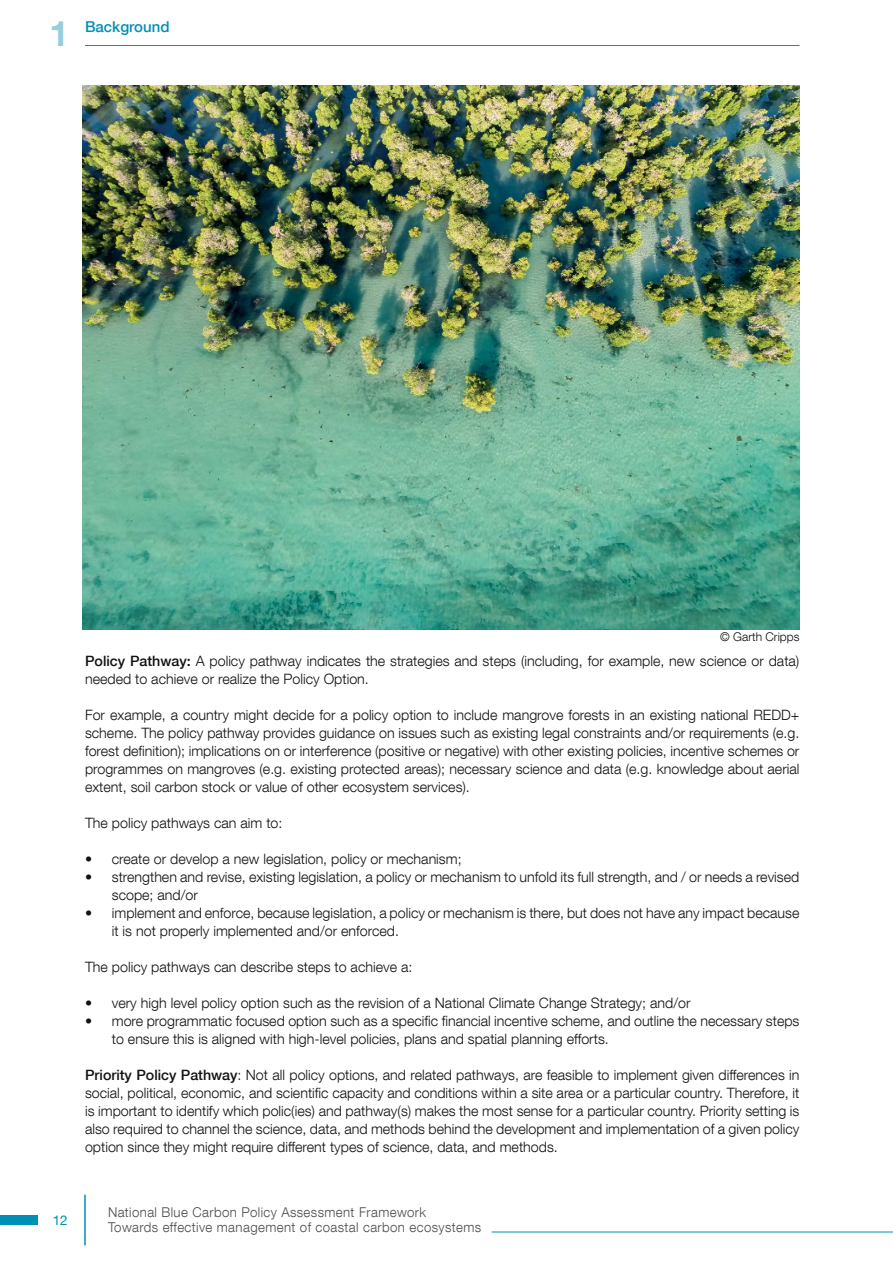
<style>
.page{position:relative;width:893px;height:1263px;background:#fff}
.page>*{position:absolute;margin:0;border:0;box-sizing:border-box;transform-origin:0 0}
.t1{font:700 35.1px "Helvetica Neue LT Com";color:#96cedd}
.t2{font:500 15px "Helvetica Neue LT Com";color:#0090b6}
.t3{font:300 14.25px/18px "Helvetica Neue LT Com";color:#121212}
.t4{font:300 13.5px/15px "Helvetica Neue LT Com";letter-spacing:.03em;color:#4a4c4b}
.t5{font:13.5px "Helvetica Neue LT Com";color:#0090b6}
.t6{font:300 12px "Helvetica Neue LT Com";color:#121212}
.s1{font-weight:500}
</style>
<div class="page">
<div style="left:0;top:1215px;width:38px;height:10px;background:#0090b6"></div>
<hr style="left:492px;top:1231px;width:401px;height:1px;background:#0090b6">
<hr style="left:84px;top:1195px;width:2px;height:50px;background:#0090b6">
<hr style="left:85px;top:45px;width:714px;height:1px;background:#0090b6">
<img style="left:82px;top:85px;width:717px;height:545px">
<h1 class="t1" style="left:49px;top:11px;width:21px">1</h1>
<p class="t2" style="left:85px;top:17px;width:86px">Background</p>
<p class="t6" style="left:720px;top:630px;width:81px">© Garth Cripps</p>
<p class="t3" style="left:85px;top:652px;width:716px"><span class="s1">Policy Pathway:</span> A policy pathway indicates the strategies and steps (including, for example, new science or data) needed to achieve or realize the Policy Option.</p>
<p class="t3" style="left:85px;top:706px;width:716px;text-align:justify">For example, a country might decide for a policy option to include mangrove forests in an existing national REDD+ scheme. The policy pathway provides guidance on issues such as existing legal constraints and/or requirements (e.g. forest definition); implications on or interference (positive or negative) with other existing policies, incentive schemes or programmes on mangroves (e.g. existing protected areas); necessary science and data (e.g. knowledge about aerial extent, soil carbon stock or value of other ecosystem services).</p>
<p class="t3" style="left:85px;top:814px;width:199px">The policy pathways can aim to:</p>
<p class="t3" style="left:85px;top:850px;width:378px">• create or develop a new legislation, policy or mechanism;</p>
<p class="t3" style="left:112px;top:868px;width:689px;text-indent:-27px">• strengthen and revise, existing legislation, a policy or mechanism to unfold its full strength, and / or needs a revised scope; and/or</p>
<p class="t3" style="left:112px;top:904px;width:689px;text-indent:-27px">• implement and enforce, because legislation, a policy or mechanism is there, but does not have any impact because it is not properly implemented and/or enforced.</p>
<p class="t3" style="left:85px;top:958px;width:329px">The policy pathways can describe steps to achieve a:</p>
<p class="t3" style="left:85px;top:994px;width:607px">• very high level policy option such as the revision of a National Climate Change Strategy; and/or</p>
<p class="t3" style="left:112px;top:1012px;width:689px;text-indent:-27px">• more programmatic focused option such as a specific financial incentive scheme, and outline the necessary steps to ensure this is aligned with high-level policies, plans and spatial planning efforts.</p>
<p class="t3" style="left:85px;top:1066px;width:716px;text-align:justify"><span class="s1">Priority Policy Pathway</span>: Not all policy options, and related pathways, are feasible to implement given differences in social, political, economic, and scientific capacity and conditions within a site area or a particular country. Therefore, it is important to identify which polic(ies) and pathway(s) makes the most sense for a particular country. Priority setting is also required to channel the science, data, and methods behind the development and implementation of a given policy option since they might require different types of science, data, and methods.</p>
<p class="t5" style="left:53px;top:1212px;width:17px">12</p>
<p class="t4" style="left:108px;top:1204px;width:375px">National Blue Carbon Policy Assessment Framework<br>Towards effective management of coastal carbon ecosystems</p>
</div>
